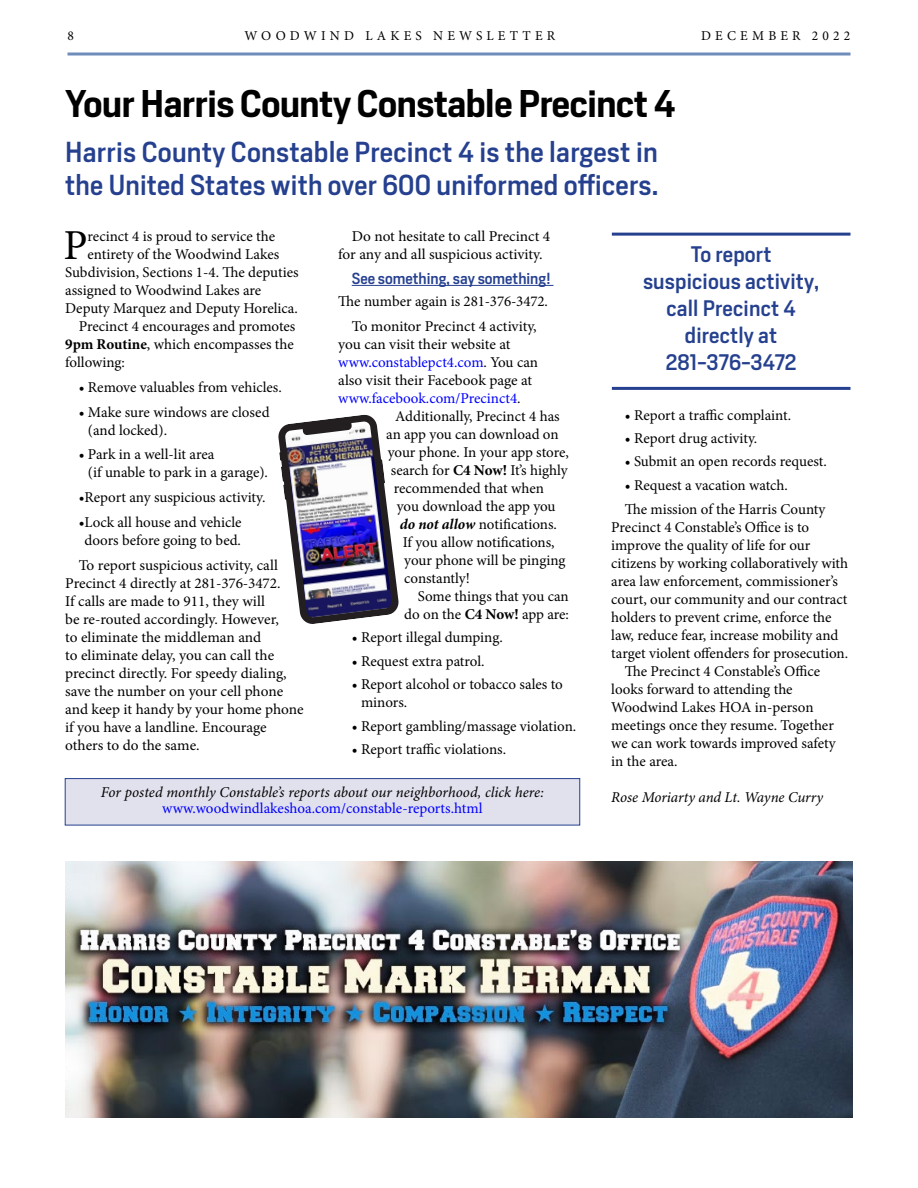
<style>
.page{position:relative;width:918px;height:1188px;background:#fff}
.page>*{position:absolute;margin:0;border:0;box-sizing:border-box;transform-origin:0 0}
.t1{font:42.75px "Minion Pro";color:#000}
.t2{font:600 36px "Heron Sans";letter-spacing:-.01em;color:#000}
.t3{font:500 27px/33px "Heron Sans";letter-spacing:.01em;color:#25408f}
.t4{font:500 21px/27px "Heron Sans";letter-spacing:.01em;color:#25408f;text-align:center}
.t5{font:15px/18px "Minion Pro";letter-spacing:-.005em;color:#000}
.t6{font:italic 15px "Minion Pro";color:#000}
.t7{font:15px "Minion Pro";color:#00f}
.t8{font:500 15px "Heron Sans";color:#25408f}
.t9{font:13.5px "Minion Pro";letter-spacing:.31em;color:#000}
.s1{font-weight:700}
.s2{color:#00f}
.s3{font-weight:700;font-style:italic}
</style>
<div class="page">
<div style="left:65px;top:778px;width:515px;height:47px;background:#e1e0ed;border:1px solid #25408f"></div>
<hr style="left:352px;top:285px;width:201px;height:1px;background:#25408f">
<svg style="left:68px;top:52px;width:782px;height:4px;background:#92a9cb"></svg>
<img style="left:278px;top:414px;width:121px;height:210px">
<img style="left:65px;top:862px;width:788px;height:255px">
<hr style="left:612px;top:387px;width:239px;height:3px;background:#25408f">
<hr style="left:612px;top:233px;width:239px;height:3px;background:#25408f">
<p class="t9" style="left:68px;top:26px;width:8px">8</p>
<p class="t9" style="left:244px;top:26px;width:312px">WOODWIND LAKES NEWSLETTER</p>
<p class="t9" style="left:701px;top:26px;width:151px">DECEMBER 2022</p>
<h2 class="t2" style="left:65px;top:81px;width:612px">Your Harris County Constable Precinct 4</h2>
<h3 class="t3" style="left:65px;top:136px;width:595px">Harris County Constable Precinct 4 is the largest in the United States with over 600 uniformed officers.</h3>
<h1 class="t1" style="left:63px;top:217px;width:26px">P</h1>
<p class="t5" style="left:88px;top:227px;width:189px">recinct 4 is proud to service the</p>
<p class="t5" style="left:88px;top:245px;width:193px">entirety of the Woodwind Lakes</p>
<p class="t5" style="left:65px;top:263px;width:235px">Subdivision, Sections 1-4. The deputies</p>
<p class="t5" style="left:65px;top:281px;width:198px">assigned to Woodwind Lakes are</p>
<p class="t5" style="left:65px;top:299px;width:234px">Deputy Marquez and Deputy Horelica.</p>
<p class="t5" style="left:79px;top:317px;width:218px">Precinct 4 encourages and promotes</p>
<p class="t5" style="left:65px;top:335px;width:230px"><span class="s1">9pm Routine</span>, which encompasses the</p>
<p class="t5" style="left:65px;top:353px;width:61px">following:</p>
<p class="t5" style="left:79px;top:378px;width:205px">• Remove valuables from vehicles.</p>
<p class="t5" style="left:88px;top:403px;width:183px;text-indent:-9px">• Make sure windows are closed (and locked).</p>
<p class="t5" style="left:88px;top:446px;width:182px;text-indent:-9px">• Park in a well-lit area<br>(if unable to park in a garage).</p>
<p class="t5" style="left:79px;top:488px;width:188px">•Report any suspicious activity.</p>
<p class="t5" style="left:79px;top:513px;width:164px;text-align:center">•Lock all house and vehicle doors before going to bed.</p>
<p class="t5" style="left:65px;top:556px;width:240px;text-indent:13px">To report suspicious activity, call Precinct 4 directly at 281-376-3472.<br>If calls are made to 911, they will<br>be re-routed accordingly. However,<br>to eliminate the middleman and<br>to eliminate delay, you can call the precinct directly. For speedy dialing, save the number on your cell phone and keep it handy by your home phone if you have a landline. Encourage others to do the same.</p>
<p class="t5" style="left:338px;top:227px;width:213px;text-indent:14px">Do not hesitate to call Precinct 4 for any and all suspicious activity.</p>
<p class="t8" style="left:352px;top:269px;width:201px">See something, say something!</p>
<p class="t5" style="left:338px;top:289px;width:211px;line-height:24.8px;text-align:center">The number again is 281-376-3472.<br>To monitor Precinct 4 activity,</p>
<p class="t5" style="left:338px;top:335px;width:201px">you can visit their website at <span class="s2">www.constablepct4.com</span>. You can also visit their Facebook page at <span class="s2">www.facebook.com/Precinct4</span>.</p>
<p class="t5" style="left:395px;top:407px;width:166px">Additionally, Precinct 4 has</p>
<p class="t5" style="left:386px;top:425px;width:174px">an app you can download on</p>
<p class="t5" style="left:388px;top:443px;width:183px">your phone. In your app store,</p>
<p class="t5" style="left:391px;top:461px;width:179px">search for <span class="s1">C4 Now!</span> It’s highly</p>
<p class="t5" style="left:394px;top:479px;width:152px">recommended that when</p>
<p class="t5" style="left:397px;top:497px;width:160px">you download the app you</p>
<p class="t5" style="left:400px;top:515px;width:159px"><span class="s3">do not allow</span> notifications.</p>
<p class="t5" style="left:403px;top:533px;width:153px">If you allow notifications,</p>
<p class="t5" style="left:404px;top:551px;width:163px">your phone will be pinging</p>
<p class="t5" style="left:404px;top:569px;width:67px">constantly!</p>
<p class="t5" style="left:418px;top:587px;width:153px">Some things that you can</p>
<p class="t5" style="left:404px;top:605px;width:166px">do on the <span class="s1">C4 Now!</span> app are:</p>
<p class="t5" style="left:352px;top:629px;width:153px">• Report illegal dumping.</p>
<p class="t5" style="left:352px;top:652px;width:134px">• Request extra patrol.</p>
<p class="t5" style="left:361px;top:675px;width:203px;text-indent:-9px">• Report alcohol or tobacco sales to minors.</p>
<p class="t5" style="left:352px;top:717px;width:226px">• Report gambling/massage violation.</p>
<p class="t5" style="left:352px;top:740px;width:156px">• Report traffic violations.</p>
<p class="t6" style="left:101px;top:783px;width:445px">For posted monthly Constable’s reports about our neighborhood, click here:</p>
<p class="t7" style="left:162px;top:798px;width:322px">www.woodwindlakeshoa.com/constable-reports.html</p>
<h3 class="t4" style="left:643px;top:241px;width:178px">To report suspicious activity, call Precinct 4 directly at<br>281-376-3472</h3>
<p class="t5" style="left:625px;top:406px;width:168px">• Report a traffic complaint.</p>
<p class="t5" style="left:625px;top:429px;width:134px">• Report drug activity.</p>
<p class="t5" style="left:625px;top:453px;width:204px">• Submit an open records request.</p>
<p class="t5" style="left:625px;top:473px;width:202px;line-height:24.8px">• Request a vacation watch.<br>The mission of the Harris County</p>
<p class="t5" style="left:611px;top:519px;width:199px">Precinct 4 Constable’s Office is to</p>
<p class="t5" style="left:611px;top:537px;width:201px">improve the quality of life for our</p>
<p class="t5" style="left:611px;top:555px;width:239px">citizens by working collaboratively with</p>
<p class="t5" style="left:611px;top:573px;width:228px">area law enforcement, commissioner’s</p>
<p class="t5" style="left:611px;top:591px;width:238px">court, our community and our contract</p>
<p class="t5" style="left:611px;top:609px;width:222px">holders to prevent crime, enforce the</p>
<p class="t5" style="left:611px;top:627px;width:229px">law, reduce fear, increase mobility and</p>
<p class="t5" style="left:611px;top:645px;width:238px">target violent offenders for prosecution.</p>
<p class="t5" style="left:625px;top:663px;width:197px">The Precinct 4 Constable’s Office</p>
<p class="t5" style="left:611px;top:681px;width:183px">looks forward to attending the</p>
<p class="t5" style="left:611px;top:699px;width:204px">Woodwind Lakes HOA in-person</p>
<p class="t5" style="left:611px;top:717px;width:224px">meetings once they resume. Together</p>
<p class="t5" style="left:611px;top:735px;width:226px">we can work towards improved safety</p>
<p class="t5" style="left:611px;top:753px;width:68px">in the area.</p>
<p class="t6" style="left:611px;top:789px;width:213px">Rose Moriarty and Lt. Wayne Curry</p>
</div>
